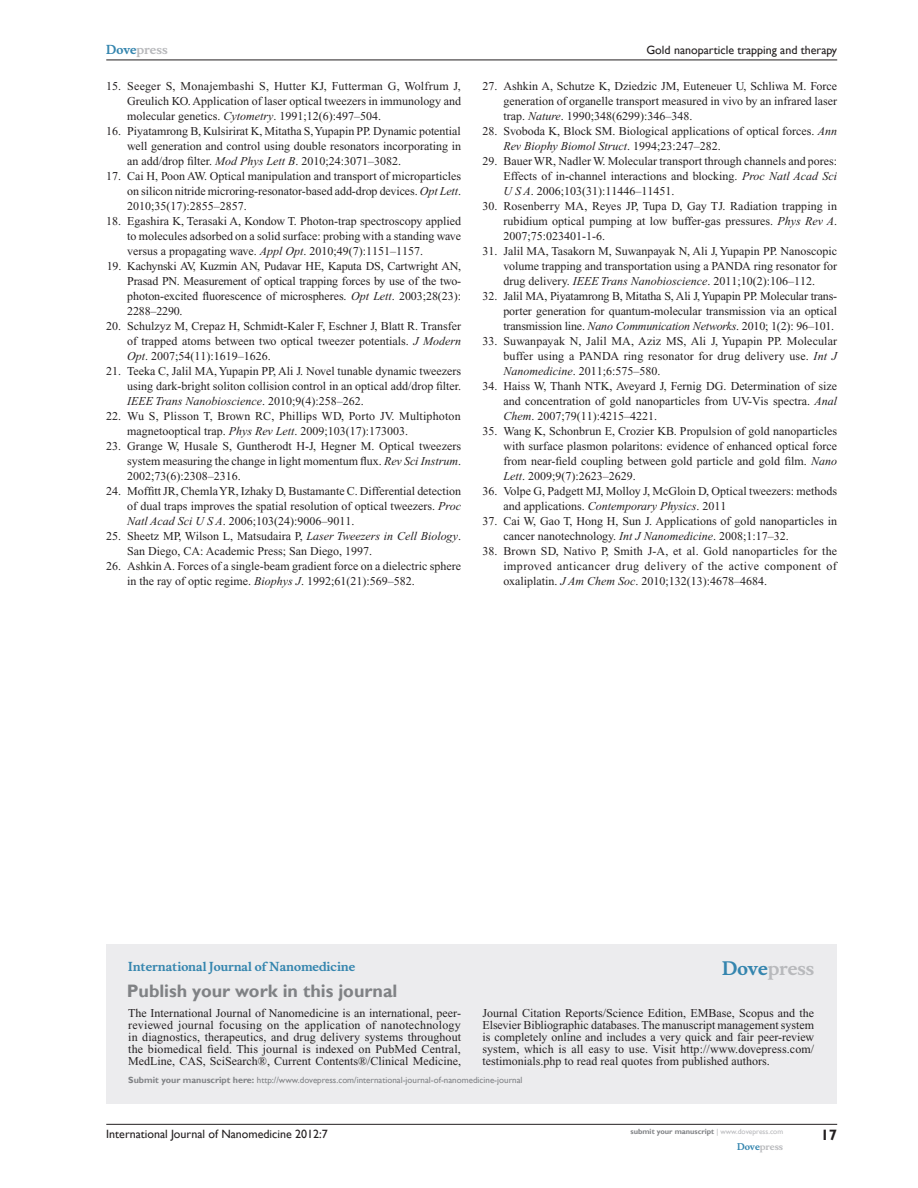
<style>
.page{position:relative;width:918px;height:1188px;background:#fff}
.page>*{position:absolute;margin:0;border:0;box-sizing:border-box;transform-origin:0 0}
.t1{font:700 18px "Gill Sans";color:#808285}
.t2{font:700 18px "Musee";color:#b8b9bc}
.t3{font:700 15px "Gill Sans";color:#231f20}
.t4{font:12px/15px "Times New Roman";color:#231f20;text-align:justify}
.t5{font:12px "Gill Sans";color:#231f20}
.t6{font:700 12px "Musee";color:#3485ae}
.t7{font:700 12px "Musee";color:#b8b9bc}
.t8{font:9px "Gill Sans";color:#808285}
.t9{font:700 9px "Musee";color:#b8b9bc}
.t10{font:700 7.5px "Gill Sans";color:#808285}
.s1{color:#3485ae}
.s2{font-style:italic}
.s3{font-weight:700}
.s4{font-weight:400;color:#b8b9bc}
</style>
<div class="page">
<div style="left:106px;top:944px;width:731px;height:159px;background:#ececee"></div>
<hr style="left:106px;top:1124px;width:731px;height:1px;background:#231f20">
<hr style="left:106px;top:60px;width:731px;height:1px;background:#231f20">
<p class="t7" style="left:106px;top:43px;width:63px"><span class="s1">Dove</span>press</p>
<p class="t4" style="left:127px;top:79px;width:335px;text-indent:-21px">15. Seeger S, Monajembashi S, Hutter KJ, Futterman G, Wolfrum J, Greulich KO. Application of laser optical tweezers in immunology and molecular genetics. <span class="s2">Cytometry</span>. 1991;12(6):497–504.</p>
<p class="t4" style="left:127px;top:124px;width:335px;text-indent:-21px">16. Piyatamrong B, Kulsirirat K, Mitatha S, Yupapin PP. Dynamic potential well generation and control using double resonators incorporating in an add/drop filter. <span class="s2">Mod Phys Lett B</span>. 2010;24:3071–3082.</p>
<p class="t4" style="left:127px;top:169px;width:335px;text-indent:-21px">17. Cai H, Poon AW. Optical manipulation and transport of microparticles on silicon nitride microring-resonator-based add-drop devices. <span class="s2">Opt Lett</span>.<br>2010;35(17):2855–2857.</p>
<p class="t4" style="left:127px;top:214px;width:335px;text-indent:-21px">18. Egashira K, Terasaki A, Kondow T. Photon-trap spectroscopy applied to molecules adsorbed on a solid surface: probing with a standing wave versus a propagating wave. <span class="s2">Appl Opt</span>. 2010;49(7):1151–1157.</p>
<p class="t4" style="left:127px;top:259px;width:335px;text-indent:-20px">19. Kachynski AV, Kuzmin AN, Pudavar HE, Kaputa DS, Cartwright AN, Prasad PN. Measurement of optical trapping forces by use of the two&shy;photon-excited fluorescence of microspheres. <span class="s2">Opt Lett</span>. 2003;28(23):<br>2288–2290.</p>
<p class="t4" style="left:127px;top:319px;width:335px;text-indent:-21px">20. Schulzyz M, Crepaz H, Schmidt-Kaler F, Eschner J, Blatt R. Transfer of trapped atoms between two optical tweezer potentials. <span class="s2">J Modern Opt</span>. 2007;54(11):1619–1626.</p>
<p class="t4" style="left:127px;top:364px;width:335px;text-indent:-21px">21. Teeka C, Jalil MA, Yupapin PP, Ali J. Novel tunable dynamic tweezers using dark-bright soliton collision control in an optical add/drop filter.<br><span class="s2">IEEE Trans Nanobioscience</span>. 2010;9(4):258–262.</p>
<p class="t4" style="left:127px;top:409px;width:335px;text-indent:-21px">22. Wu S, Plisson T, Brown RC, Phillips WD, Porto JV. Multiphoton magnetooptical trap. <span class="s2">Phys Rev Lett</span>. 2009;103(17):173003.</p>
<p class="t4" style="left:127px;top:439px;width:335px;text-indent:-21px">23. Grange W, Husale S, Guntherodt H-J, Hegner M. Optical tweezers system measuring the change in light momentum flux. <span class="s2">Rev Sci Instrum</span>.<br>2002;73(6):2308–2316.</p>
<p class="t4" style="left:127px;top:484px;width:335px;text-indent:-21px">24. Moffitt JR, Chemla YR, Izhaky D, Bustamante C. Differential detection of dual traps improves the spatial resolution of optical tweezers. <span class="s2">Proc Natl Acad Sci U S A</span>. 2006;103(24):9006–9011.</p>
<p class="t4" style="left:127px;top:529px;width:335px;text-indent:-21px">25. Sheetz MP, Wilson L, Matsudaira P, <span class="s2">Laser Tweezers in Cell Biology</span>.<br>San Diego, CA: Academic Press; San Diego, 1997.</p>
<p class="t4" style="left:127px;top:559px;width:335px;text-indent:-21px">26. Ashkin A. Forces of a single-beam gradient force on a dielectric sphere in the ray of optic regime. <span class="s2">Biophys J</span>. 1992;61(21):569–582.</p>
<p class="t5" style="left:646px;top:43px;width:192px">Gold nanoparticle trapping and therapy</p>
<p class="t4" style="left:503px;top:79px;width:335px;text-indent:-21px">27. Ashkin A, Schutze K, Dziedzic JM, Euteneuer U, Schliwa M. Force generation of organelle transport measured in vivo by an infrared laser trap. <span class="s2">Nature</span>. 1990;348(6299):346–348.</p>
<p class="t4" style="left:503px;top:124px;width:335px;text-indent:-21px">28. Svoboda K, Block SM. Biological applications of optical forces. <span class="s2">Ann<br>Rev Biophy Biomol Struct</span>. 1994;23:247–282.</p>
<p class="t4" style="left:503px;top:154px;width:335px;text-indent:-21px">29. Bauer WR, Nadler W. Molecular transport through channels and pores:<br>Effects of in-channel interactions and blocking. <span class="s2">Proc Natl Acad Sci U S A</span>. 2006;103(31):11446–11451.</p>
<p class="t4" style="left:503px;top:199px;width:335px;text-indent:-21px">30. Rosenberry MA, Reyes JP, Tupa D, Gay TJ. Radiation trapping in rubidium optical pumping at low buffer-gas pressures. <span class="s2">Phys Rev A</span>.<br>2007;75:023401-1-6.</p>
<p class="t4" style="left:503px;top:244px;width:335px;text-indent:-21px">31. Jalil MA, Tasakorn M, Suwanpayak N, Ali J, Yupapin PP. Nanoscopic volume trapping and transportation using a PANDA ring resonator for drug delivery. <span class="s2">IEEE Trans Nanobioscience</span>. 2011;10(2):106–112.</p>
<p class="t4" style="left:503px;top:289px;width:335px;text-indent:-21px">32. Jalil MA, Piyatamrong B, Mitatha S, Ali J, Yupapin PP. Molecular trans&shy;porter generation for quantum-molecular transmission via an optical transmission line. <span class="s2">Nano Communication Networks</span>. 2010; 1(2): 96–101.</p>
<p class="t4" style="left:503px;top:334px;width:335px;text-indent:-21px">33. Suwanpayak N, Jalil MA, Aziz MS, Ali J, Yupapin PP. Molecular buffer using a PANDA ring resonator for drug delivery use. <span class="s2">Int J Nanomedicine</span>. 2011;6:575–580.</p>
<p class="t4" style="left:503px;top:379px;width:335px;text-indent:-21px">34. Haiss W, Thanh NTK, Aveyard J, Fernig DG. Determination of size and concentration of gold nanoparticles from UV-Vis spectra. <span class="s2">Anal Chem</span>. 2007;79(11):4215–4221.</p>
<p class="t4" style="left:503px;top:424px;width:335px;text-indent:-21px">35. Wang K, Schonbrun E, Crozier KB. Propulsion of gold nanoparticles with surface plasmon polaritons: evidence of enhanced optical force from near-field coupling between gold particle and gold film. <span class="s2">Nano Lett</span>. 2009;9(7):2623–2629.</p>
<p class="t4" style="left:503px;top:484px;width:335px;text-indent:-21px">36. Volpe G, Padgett MJ, Molloy J, McGloin D, Optical tweezers: methods and applications. <span class="s2">Contemporary Physics</span>. 2011</p>
<p class="t4" style="left:503px;top:514px;width:335px;text-indent:-21px">37. Cai W, Gao T, Hong H, Sun J. Applications of gold nanoparticles in cancer nanotechnology. <span class="s2">Int J Nanomedicine</span>. 2008;1:17–32.</p>
<p class="t4" style="left:503px;top:544px;width:335px;text-indent:-21px">38. Brown SD, Nativo P, Smith J-A, et al. Gold nanoparticles for the improved anticancer drug delivery of the active component of oxaliplatin. <span class="s2">J Am Chem Soc</span>. 2010;132(13):4678–4684.</p>
<p class="t6" style="left:128px;top:959px;width:228px">International Journal of Nanomedicine</p>
<h1 class="t1" style="left:127px;top:980px;width:272px">Publish your work in this journal</h1>
<h1 class="t2" style="left:722px;top:958px;width:94px"><span class="s1">Dove</span>press</h1>
<p class="t4" style="left:128px;top:1007px;width:334px;line-height:12px">The International Journal of Nanomedicine is an international, peer&shy;reviewed journal focusing on the application of nanotechnology in diagnostics, therapeutics, and drug delivery systems throughout the biomedical field. This journal is indexed on PubMed Central, MedLine, CAS, SciSearch®, Current Contents®/Clinical Medicine,</p>
<p class="t4" style="left:482px;top:1007px;width:333px;line-height:12px">Journal Citation Reports/Science Edition, EMBase, Scopus and the Elsevier Bibliographic databases. The manuscript management system is completely online and includes a very quick and fair peer-review system, which is all easy to use. Visit http://www.dovepress.com/ testimonials.php to read real quotes from published authors.</p>
<p class="t8" style="left:128px;top:1075px;width:396px"><span class="s3">Submit your manuscript here:</span> http://www.dovepress.com/international-journal-of-nanomedicine-journal</p>
<p class="t5" style="left:106px;top:1127px;width:223px">International Journal of Nanomedicine 2012:7</p>
<p class="t10" style="left:631px;top:1127px;width:154px">submit your manuscript <span class="s4">| www.dovepress.com</span></p>
<p class="t9" style="left:737px;top:1141px;width:48px"><span class="s1">Dove</span>press</p>
<p class="t3" style="left:821px;top:1126px;width:18px">17</p>
</div>
